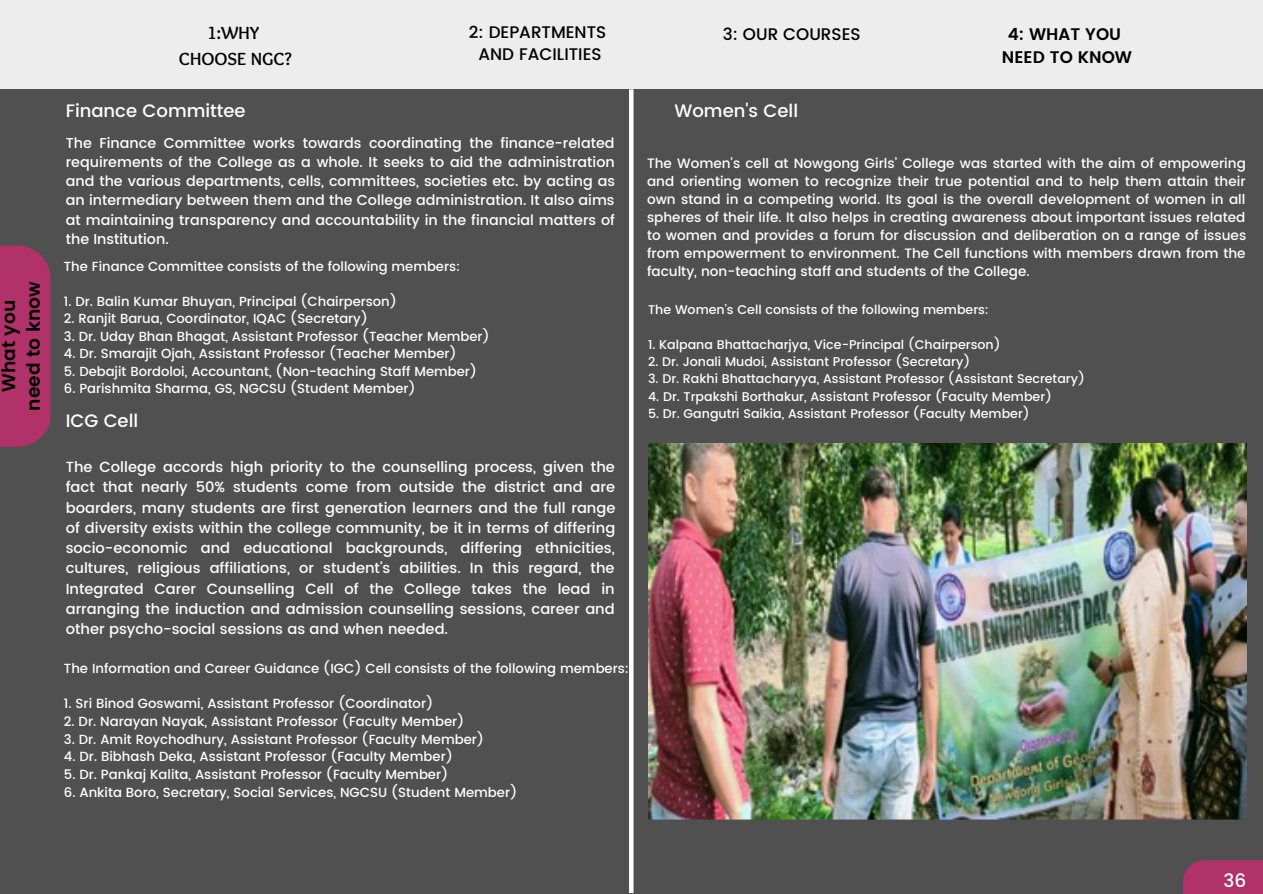
<style>
.page{position:relative;width:1263px;height:894px;background:#fff}
.page>*{position:absolute;margin:0;border:0;box-sizing:border-box;transform-origin:0 0}
.t1{font:600 18.45px/24.8px "Poppins";color:#000;text-align:center}
.t2{font:500 18.45px "Poppins";color:#fff}
.t3{font:700 18.3px/25.8px "Sukar";color:#000;text-align:center}
.t4{font:500 18px "Poppins";color:#fff}
.t5{font:500 16.8px/22.5px "Poppins";color:#000;text-align:center}
.t6{font:600 16.8px/22.5px "Poppins";color:#000;text-align:center}
.t7{font:500 14.7px/20.2px "Poppins";color:#fff;text-align:justify}
.t8{font:500 14.25px/19px "Poppins";color:#fff;text-align:justify}
.t9{font:500 13.65px/18px "Poppins";color:#fff;text-align:justify}
.t10{font:500 13.2px "Poppins";color:#fff}
.t11{font:500 12.6px "Poppins";color:#fff}
</style>
<div class="page">
<div style="left:0;top:0;width:1263px;height:893px;background:#ededed"></div>
<div style="left:0;top:89px;width:1263px;height:803px;background:#505050"></div>
<div style="left:0;top:245px;width:51px;height:201px;background:#b13268"></div>
<hr style="left:629px;top:89px;width:4px;height:803px;background:#fff">
<img style="left:648px;top:443px;width:598px;height:378px">
<div style="left:1183px;top:860px;width:80px;height:33px;background:#b13268"></div>
<h1 class="t1" style="left:-4px;top:410px;width:131px;rotate:-90deg">What you need to know</h1>
<h2 class="t3" style="left:179px;top:21px;width:114px">1:WHY<br>CHOOSE NGC?</h2>
<p class="t5" style="left:469px;top:21px;width:139px">2: DEPARTMENTS<br>AND FACILITIES</p>
<p class="t5" style="left:723px;top:23px;width:139px">3: OUR COURSES</p>
<p class="t6" style="left:1002px;top:23px;width:132px">4: WHAT YOU<br>NEED TO KNOW</p>
<h3 class="t4" style="left:66px;top:101px;width:182px">Finance Committee</h3>
<p class="t8" style="left:66px;top:133px;width:551px">The Finance Committee works towards coordinating the finance-related requirements of the College as a whole. It seeks to aid the administration and the various departments, cells, committees, societies etc. by acting as an intermediary between them and the College administration. It also aims at maintaining transparency and accountability in the financial matters of the Institution.</p>
<p class="t10" style="left:64px;top:258px;width:398px">The Finance Committee consists of the following members:</p>
<p class="t10" style="left:64px;top:293px;width:334px">1. Dr. Balin Kumar Bhuyan, Principal (Chairperson)</p>
<p class="t10" style="left:64px;top:311px;width:306px">2. Ranjit Barua, Coordinator, IQAC (Secretary)</p>
<p class="t10" style="left:64px;top:328px;width:427px">3. Dr. Uday Bhan Bhagat, Assistant Professor (Teacher Member)</p>
<p class="t10" style="left:64px;top:346px;width:394px">4. Dr. Smarajit Ojah, Assistant Professor (Teacher Member)</p>
<p class="t10" style="left:64px;top:363px;width:415px">5. Debajit Bordoloi, Accountant, (Non-teaching Staff Member)</p>
<p class="t10" style="left:64px;top:381px;width:353px">6. Parishmita Sharma, GS, NGCSU (Student Member)</p>
<h3 class="t4" style="left:66px;top:410px;width:74px">ICG Cell</h3>
<p class="t7" style="left:66px;top:456px;width:551px">The College accords high priority to the counselling process, given the fact that nearly 50% students come from outside the district and are boarders, many students are first generation learners and the full range of diversity exists within the college community, be it in terms of differing socio-economic and educational backgrounds, differing ethnicities, cultures, religious affiliations, or student's abilities. In this regard, the Integrated Carer Counselling Cell of the College takes the lead in arranging the induction and admission counselling sessions, career and other psycho-social sessions as and when needed.</p>
<p class="t10" style="left:64px;top:660px;width:567px">The Information and Career Guidance (IGC) Cell consists of the following members:</p>
<p class="t10" style="left:64px;top:696px;width:371px">1. Sri Binod Goswami, Assistant Professor (Coordinator)</p>
<p class="t10" style="left:64px;top:713px;width:402px">2. Dr. Narayan Nayak, Assistant Professor (Faculty Member)</p>
<p class="t10" style="left:64px;top:731px;width:422px">3. Dr. Amit Roychodhury, Assistant Professor (Faculty Member)</p>
<p class="t10" style="left:64px;top:748px;width:390px">4. Dr. Bibhash Deka, Assistant Professor (Faculty Member)</p>
<p class="t10" style="left:64px;top:766px;width:386px">5. Dr. Pankaj Kalita, Assistant Professor (Faculty Member)</p>
<p class="t10" style="left:64px;top:784px;width:455px">6. Ankita Boro, Secretary, Social Services, NGCSU (Student Member)</p>
<h3 class="t4" style="left:674px;top:101px;width:125px">Women's Cell</h3>
<p class="t9" style="left:647px;top:154px;width:601px">The Women’s cell at Nowgong Girls’ College was started with the aim of empowering and orienting women to recognize their true potential and to help them attain their own stand in a competing world. Its goal is the overall development of women in all spheres of their life. It also helps in creating awareness about important issues related to women and provides a forum for discussion and deliberation on a range of issues from empowerment to environment. The Cell functions with members drawn from the faculty, non-teaching staff and students of the College.</p>
<p class="t11" style="left:648px;top:302px;width:342px">The Women's Cell consists of the following members:</p>
<p class="t11" style="left:648px;top:337px;width:354px">1. Kalpana Bhattacharjya, Vice-Principal (Chairperson)</p>
<p class="t11" style="left:648px;top:354px;width:323px">2. Dr. Jonali Mudoi, Assistant Professor (Secretary)</p>
<p class="t11" style="left:648px;top:371px;width:438px">3. Dr. Rakhi Bhattacharyya, Assistant Professor (Assistant Secretary)</p>
<p class="t11" style="left:648px;top:389px;width:405px">4. Dr. Trpakshi Borthakur, Assistant Professor (Faculty Member)</p>
<p class="t11" style="left:648px;top:406px;width:383px">5. Dr. Gangutri Saikia, Assistant Professor (Faculty Member)</p>
<h1 class="t2" style="left:1223px;top:869px;width:24px">36</h1>
</div>
